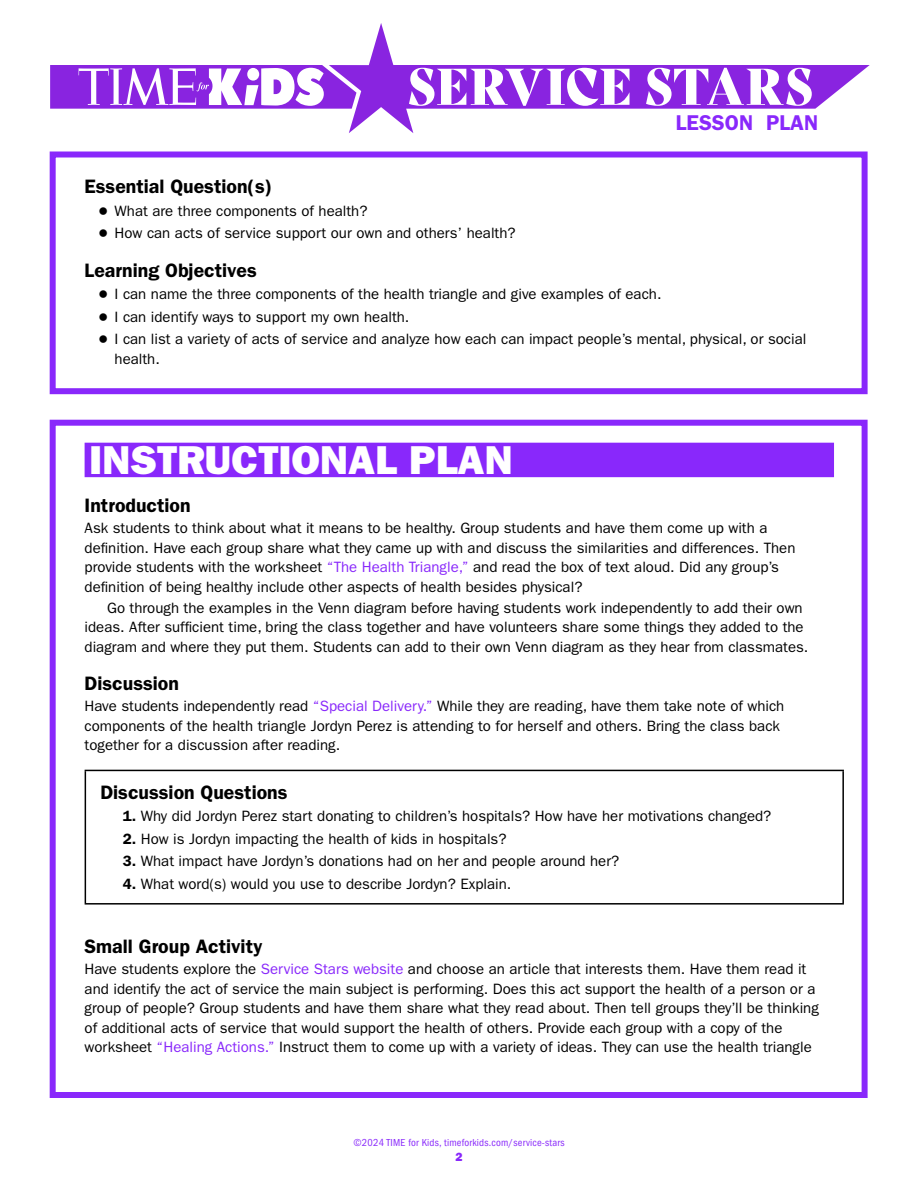
<style>
.page{position:relative;width:918px;height:1188px;background:#fff}
.page>*{position:absolute;margin:0;border:0;box-sizing:border-box;transform-origin:0 0}
.Instructional_Plan_b{font:40.5px "ITC Franklin Gothic Std Hvy";color:#fff}
.t1{font:600 21.45px "ITC Franklin Gothic Std";color:#8928fb}
.topic{font:600 19.5px "ITC Franklin Gothic Std";color:#000}
.body{font:15px/19.5px "ITC Franklin Gothic Std";color:#000}
.body_indent{font:15px/19.5px "ITC Franklin Gothic Std";color:#000}
.folio{font:12px "ITC Franklin Gothic Std Hvy";color:#8928fb}
.copyright{font:condensed 10.5px "ITC Franklin Gothic Std";letter-spacing:.02em;color:#8928fb}
.s1{font-family:"Newspaper Pi BT"}
.s2{color:#8928fb}
.s3{font-weight:600}
</style>
<div class="page">
<svg style="left:349px;top:23px;width:521px;height:110px"></svg>
<svg style="left:409px;top:68px;width:403px;height:38px"></svg>
<svg style="left:50px;top:65px;width:306px;height:44px"></svg>
<div style="left:50px;top:152px;width:818px;height:242px;background:#fff;border:6px solid #8928fb"></div>
<div style="left:50px;top:420px;width:818px;height:678px;background:#fff;border:6px solid #8928fb"></div>
<div style="left:85px;top:443px;width:749px;height:34px;background:#8928fb"></div>
<hr style="left:85px;top:770px;width:759px;height:1px;background:#000">
<hr style="left:85px;top:771px;width:1px;height:132px;background:#000">
<hr style="left:842px;top:771px;width:2px;height:132px;background:#000">
<hr style="left:85px;top:903px;width:759px;height:2px;background:#000">
<h2 class="t1" style="left:676px;top:110px;width:144px">LESSON PLAN</h2>
<p class="topic" style="left:85px;top:175px;width:189px">Essential Question(s)</p>
<p class="body" style="left:98px;top:201px;width:271px"><span class="s1">B</span> What are three components of health?</p>
<p class="body" style="left:98px;top:224px;width:419px"><span class="s1">B</span> How can acts of service support our own and others’ health?</p>
<p class="topic" style="left:85px;top:258px;width:174px">Learning Objectives</p>
<p class="body" style="left:98px;top:284px;width:565px"><span class="s1">B</span> I can name the three components of the health triangle and give examples of each.</p>
<p class="body" style="left:98px;top:307px;width:313px"><span class="s1">B</span> I can identify ways to support my own health.</p>
<p class="body" style="left:115px;top:329px;width:693px;text-indent:-16px"><span class="s1">B</span> I can list a variety of acts of service and analyze how each can impact people’s mental, physical, or social health.</p>
<p class="Instructional_Plan_b" style="left:89px;top:436px;width:425px">INSTRUCTIONAL PLAN</p>
<p class="topic" style="left:85px;top:494px;width:108px">Introduction</p>
<p class="body" style="left:85px;top:519px;width:712px">Ask students to think about what it means to be healthy. Group students and have them come up with a definition. Have each group share what they came up with and discuss the similarities and differences. Then provide students with the worksheet <span class="s2">“The Health Triangle,”</span> and read the box of text aloud. Did any group’s definition of being healthy include other aspects of health besides physical?</p>
<p class="body_indent" style="left:85px;top:598px;width:725px;text-indent:22px">Go through the examples in the Venn diagram before having students work independently to add their own ideas. After sufficient time, bring the class together and have volunteers share some things they added to the diagram and where they put them. Students can add to their own Venn diagram as they hear from classmates.</p>
<p class="topic" style="left:85px;top:672px;width:96px">Discussion</p>
<p class="body" style="left:85px;top:696px;width:701px">Have students independently read <span class="s2">“Special Delivery.”</span> While they are reading, have them take note of which components of the health triangle Jordyn Perez is attending to for herself and others. Bring the class back together for a discussion after reading.</p>
<p class="topic" style="left:100px;top:781px;width:189px">Discussion Questions</p>
<p class="body" style="left:123px;top:807px;width:650px"><span class="s3">1.</span> Why did Jordyn Perez start donating to children’s hospitals? How have her motivations changed?</p>
<p class="body" style="left:123px;top:829px;width:385px"><span class="s3">2.</span> How is Jordyn impacting the health of kids in hospitals?</p>
<p class="body" style="left:123px;top:852px;width:498px"><span class="s3">3.</span> What impact have Jordyn’s donations had on her and people around her?</p>
<p class="body" style="left:123px;top:874px;width:390px"><span class="s3">4.</span> What word(s) would you use to describe Jordyn? Explain.</p>
<p class="topic" style="left:85px;top:935px;width:179px">Small Group Activity</p>
<p class="body" style="left:85px;top:960px;width:736px">Have students explore the <span class="s2">Service Stars website</span> and choose an article that interests them. Have them read it and identify the act of service the main subject is performing. Does this act support the health of a person or a group of people? Group students and have them share what they read about. Then tell groups they’ll be thinking of additional acts of service that would support the health of others. Provide each group with a copy of the worksheet <span class="s2">“Healing Actions.”</span> Instruct them to come up with a variety of ideas. They can use the health triangle</p>
<p class="copyright" style="left:354px;top:1136px;width:212px">©2024 TIME for Kids, timeforkids.com/service-stars</p>
<p class="folio" style="left:455px;top:1150px;width:9px">2</p>
</div>
